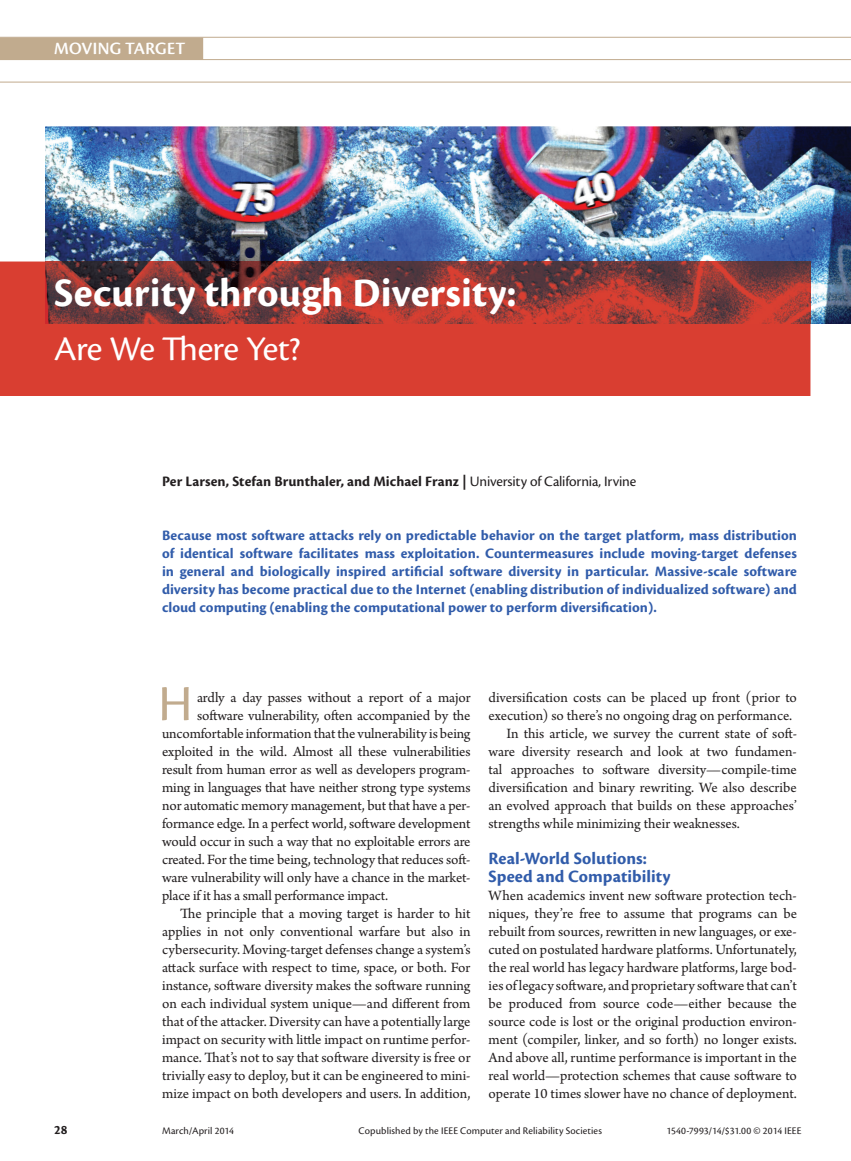
<style>
.page{position:relative;width:851px;height:1161px;background:#fff}
.page>*{position:absolute;margin:0;border:0;box-sizing:border-box;transform-origin:0 0}
.t1{font:52.35px "Cronos Pro";color:#c1ab8e}
.t2{font:700 42px "Cronos Pro";letter-spacing:.005em;color:#fff}
.t3{font:36px "Cronos Pro";letter-spacing:-.025em;color:#fff}
.t4{font:700 18px/18px "Cronos Pro";letter-spacing:.005em;color:#315caa}
.t5{font:18px "Cronos Pro Semibold Disp";letter-spacing:.015em;color:#fff}
.t6{font:15px/18px "Arno Pro";letter-spacing:-.005em;color:#231f20;text-align:justify}
.t7{font:700 15px/18px "Cronos Pro";color:#315caa;text-align:justify}
.t8{font:700 15px "Cronos Pro";color:#231f20}
.t9{font:700 13.5px "Cronos Pro";color:#231f20}
.t10{font:10.5px "Cronos Pro";letter-spacing:.01em;color:#231f20}
.s1{font-weight:400}
</style>
<div class="page">
<hr style="left:0;top:37px;width:850px;height:1px;background:#c1ab8e">
<hr style="left:0;top:59px;width:850px;height:1px;background:#c1ab8e">
<hr style="left:0;top:82px;width:850px;height:1px;background:#c1ab8e">
<div style="left:0;top:38px;width:203px;height:22px;background:#c1ab8e"></div>
<img style="left:45px;top:126px;width:805px;height:198px">
<div style="left:0;top:262px;width:810px;height:134px;background:#d93e31"></div>
<img style="left:45px;top:262px;width:765px;height:62px">
<p class="t5" style="left:54px;top:38px;width:133px">MOVING TARGET</p>
<p class="t2" style="left:54px;top:269px;width:464px">Security through Diversity:</p>
<p class="t3" style="left:54px;top:328px;width:248px">Are We There Yet?</p>
<p class="t8" style="left:162px;top:473px;width:475px">Per Larsen, Stefan Brunthaler, and Michael Franz | <span class="s1">University of California, Irvine</span></p>
<p class="t7" style="left:162px;top:527px;width:636px">Because most software attacks rely on predictable behavior on the target platform, mass distribution of identical software facilitates mass exploitation. Countermeasures include moving-target defenses in general and biologically inspired artificial software diversity in particular. Massive-scale software diversity has become practical due to the Internet (enabling distribution of individualized software) and cloud computing (enabling the computational power to perform diversification).</p>
<p class="t1" style="left:158px;top:674px;width:36px">H</p>
<p class="t6" style="left:197px;top:689px;width:275px">ardly a day passes without a report of a major</p>
<p class="t6" style="left:197px;top:707px;width:275px">software vulnerability, often accompanied by the</p>
<p class="t6" style="left:162px;top:725px;width:310px">uncomfortable information that the vulnerability is being</p>
<p class="t6" style="left:162px;top:743px;width:310px">exploited in the wild. Almost all these vulnerabilities</p>
<p class="t6" style="left:162px;top:761px;width:310px">result from human error as well as developers program-</p>
<p class="t6" style="left:162px;top:779px;width:310px">ming in languages that have neither strong type systems</p>
<p class="t6" style="left:162px;top:797px;width:310px">nor automatic memory management, but that have a per-</p>
<p class="t6" style="left:162px;top:815px;width:310px">formance edge. In a perfect world, software development</p>
<p class="t6" style="left:162px;top:833px;width:310px">would occur in such a way that no exploitable errors are</p>
<p class="t6" style="left:162px;top:851px;width:310px">created. For the time being, technology that reduces soft-</p>
<p class="t6" style="left:162px;top:869px;width:310px">ware vulnerability will only have a chance in the market-</p>
<p class="t6" style="left:162px;top:887px;width:227px">place if it has a small performance impact.</p>
<p class="t6" style="left:180px;top:905px;width:292px">The principle that a moving target is harder to hit</p>
<p class="t6" style="left:162px;top:923px;width:310px">applies in not only conventional warfare but also in</p>
<p class="t6" style="left:162px;top:941px;width:310px">cybersecurity. Moving-target defenses change a system’s</p>
<p class="t6" style="left:162px;top:959px;width:310px">attack surface with respect to time, space, or both. For</p>
<p class="t6" style="left:162px;top:977px;width:310px">instance, software diversity makes the software running</p>
<p class="t6" style="left:162px;top:995px;width:310px">on each individual system unique—and different from</p>
<p class="t6" style="left:162px;top:1013px;width:310px">that of the attacker. Diversity can have a potentially large</p>
<p class="t6" style="left:162px;top:1031px;width:310px">impact on security with little impact on runtime perfor-</p>
<p class="t6" style="left:162px;top:1049px;width:310px">mance. That’s not to say that software diversity is free or</p>
<p class="t6" style="left:162px;top:1067px;width:310px">trivially easy to deploy, but it can be engineered to mini-</p>
<p class="t6" style="left:162px;top:1085px;width:310px">mize impact on both developers and users. In addition,</p>
<p class="t6" style="left:488px;top:689px;width:310px">diversification costs can be placed up front (prior to</p>
<p class="t6" style="left:488px;top:707px;width:305px">execution) so there’s no ongoing drag on performance.</p>
<p class="t6" style="left:506px;top:725px;width:292px">In this article, we survey the current state of soft-</p>
<p class="t6" style="left:488px;top:743px;width:310px">ware diversity research and look at two fundamen-</p>
<p class="t6" style="left:488px;top:761px;width:310px">tal approaches to software diversity—compile-time</p>
<p class="t6" style="left:488px;top:779px;width:310px">diversification and binary rewriting. We also describe</p>
<p class="t6" style="left:488px;top:797px;width:310px">an evolved approach that builds on these approaches’</p>
<p class="t6" style="left:488px;top:815px;width:253px">strengths while minimizing their weaknesses.</p>
<p class="t4" style="left:488px;top:850px;width:183px">Real-World Solutions:<br>Speed and Compatibility</p>
<p class="t6" style="left:488px;top:887px;width:310px">When academics invent new software protection tech&shy;niques, they’re free to assume that programs can be rebuilt from sources, rewritten in new languages, or exe&shy;cuted on postulated hardware platforms. Unfortunately, the real world has legacy hardware platforms, large bod&shy;ies of legacy software, and proprietary software that can’t be produced from source code—either because the source code is lost or the original production environ&shy;ment (compiler, linker, and so forth) no longer exists.<br>And above all, runtime performance is important in the real world—protection schemes that cause software to operate 10 times slower have no chance of deployment.</p>
<p class="t9" style="left:54px;top:1122px;width:15px">28</p>
<p class="t10" style="left:162px;top:1125px;width:73px">March/April 2014</p>
<p class="t10" style="left:358px;top:1125px;width:245px">Copublished by the IEEE Computer and Reliability Societies</p>
<p class="t10" style="left:666px;top:1125px;width:136px">1540-7993/14/$31.00 © 2014 IEEE</p>
</div>
